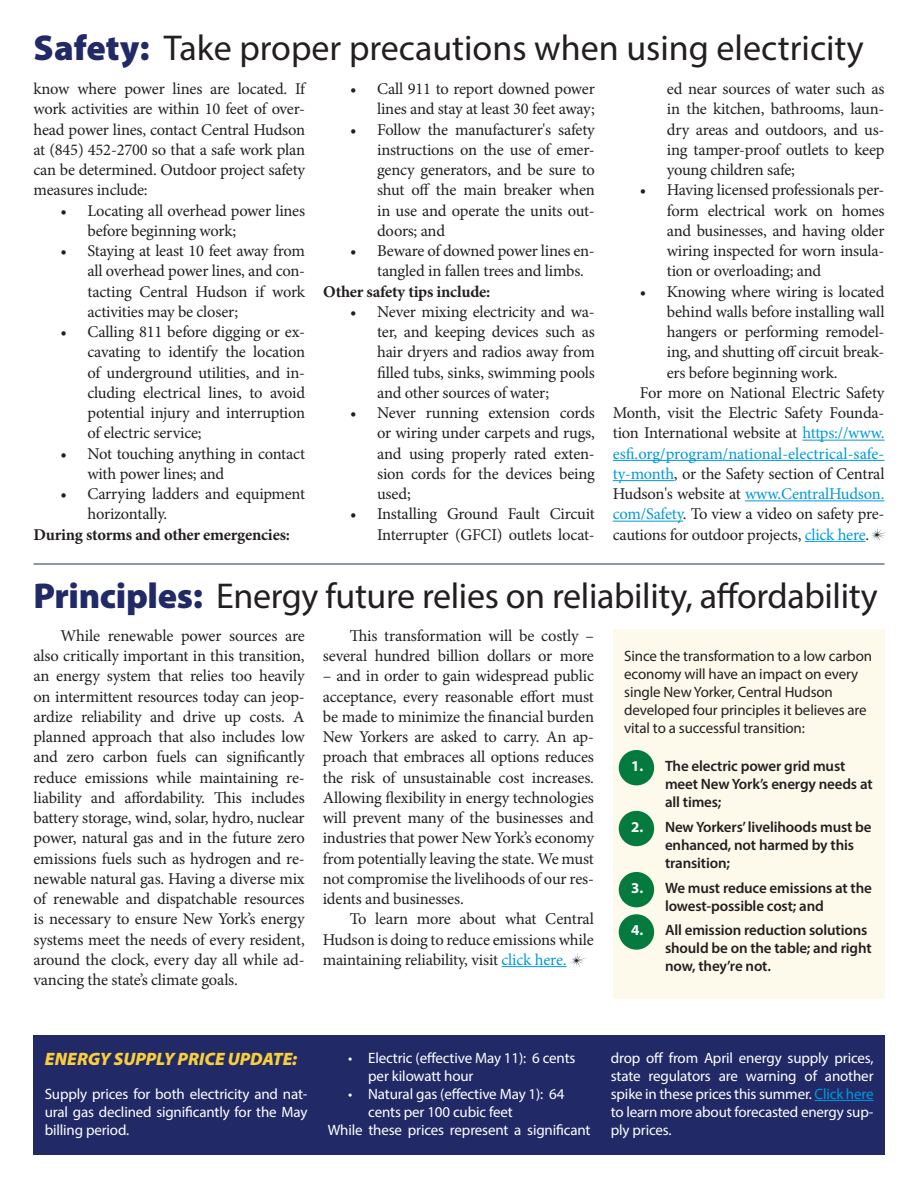
<style>
.page{position:relative;width:918px;height:1188px;background:#fff}
.page>*{position:absolute;margin:0;border:0;box-sizing:border-box;transform-origin:0 0}
.t1{font:36px "Myriad Pro";letter-spacing:-.01em;color:#231f20}
.Breakout_text_with_i{font:italic 900 18px "Myriad Pro";letter-spacing:-.005em;color:#f8ce3c}
.Body_11pt{font:16.5px/20.2px "Minion Pro";letter-spacing:-.015em;color:#231f20;text-align:justify}
.Body_11pt-2{font:700 16.5px "Minion Pro";letter-spacing:-.015em;color:#231f20}
.Body_11pt-3{font:15px/18px "Myriad Pro";letter-spacing:-.01em;color:#fff;text-align:justify}
.t2{font:600 15px/18px "Myriad Pro";letter-spacing:-.01em;color:#231f20}
.Body_11pt-4{font:15px/18px "Myriad Pro";letter-spacing:-.01em;color:#231f20}
.s1{font-weight:900;color:#212a67}
.s2{color:#09d}
.s3{font-weight:700;color:#fff}
</style>
<div class="page">
<div style="left:33px;top:1035px;width:852px;height:120px;background:#212a67"></div>
<div style="left:613px;top:630px;width:272px;height:369px;background:#fdf9eb"></div>
<hr style="left:802px;top:440px;width:83px;height:1px;background:#09d">
<hr style="left:613px;top:460px;width:272px;height:1px;background:#09d">
<hr style="left:613px;top:480px;width:61px;height:1px;background:#09d">
<hr style="left:745px;top:500px;width:140px;height:1px;background:#09d">
<hr style="left:613px;top:521px;width:70px;height:1px;background:#09d">
<hr style="left:805px;top:541px;width:60px;height:1px;background:#09d">
<hr style="left:502px;top:966px;width:65px;height:1px;background:#09d">
<hr style="left:33px;top:564px;width:852px;height:1px;background:#212a67">
<svg style="left:871px;top:528px;width:16px;height:13px"></svg>
<div style="left:619px;top:750px;width:35px;height:35px;background:#047a3f;border-radius:50%"></div>
<div style="left:619px;top:811px;width:35px;height:35px;background:#047a3f;border-radius:50%"></div>
<div style="left:619px;top:872px;width:35px;height:35px;background:#047a3f;border-radius:50%"></div>
<div style="left:619px;top:914px;width:35px;height:36px;background:#047a3f;border-radius:50%"></div>
<hr style="left:815px;top:1100px;width:59px;height:1px;background:#09d">
<svg style="left:571px;top:953px;width:15px;height:14px"></svg>
<p class="t1" style="left:33px;top:26px;width:832px"><span class="s1">Safety:</span> Take proper precautions when using electricity</p>
<p class="Body_11pt" style="left:33px;top:79px;width:273px">know where power lines are located. If work activities are within 10 feet of over&shy;head power lines, contact Central Hudson at (845) 452-2700 so that a safe work plan can be determined. Outdoor project safety measures include:</p>
<p class="Body_11pt" style="left:87px;top:200px;width:219px;text-indent:-27px">• Locating all overhead power lines before beginning work;</p>
<p class="Body_11pt" style="left:87px;top:241px;width:219px;text-indent:-27px">• Staying at least 10 feet away from all overhead power lines, and con&shy;tacting Central Hudson if work activities may be closer;</p>
<p class="Body_11pt" style="left:87px;top:322px;width:219px;text-indent:-27px">• Calling 811 before digging or ex&shy;cavating to identify the location of underground utilities, and in&shy;cluding electrical lines, to avoid potential injury and interruption of electric service;</p>
<p class="Body_11pt" style="left:87px;top:443px;width:219px;text-indent:-27px">• Not touching anything in contact with power lines; and</p>
<p class="Body_11pt" style="left:87px;top:484px;width:219px;text-indent:-27px">• Carrying ladders and equipment horizontally.</p>
<p class="Body_11pt-2" style="left:33px;top:523px;width:258px">During storms and other emergencies:</p>
<p class="Body_11pt" style="left:350px;top:79px;width:246px;text-align:right">• Call 911 to report downed power lines and stay at least 30 feet away;</p>
<p class="Body_11pt" style="left:377px;top:119px;width:219px;text-indent:-27px">• Follow the manufacturer's safety instructions on the use of emer&shy;gency generators, and be sure to shut off the main breaker when in use and operate the units out&shy;doors; and</p>
<p class="Body_11pt" style="left:377px;top:241px;width:219px;text-indent:-27px">• Beware of downed power lines en&shy;tangled in fallen trees and limbs.</p>
<p class="Body_11pt-2" style="left:323px;top:280px;width:169px">Other safety tips include:</p>
<p class="Body_11pt" style="left:377px;top:302px;width:219px;text-indent:-27px">• Never mixing electricity and wa&shy;ter, and keeping devices such as hair dryers and radios away from filled tubs, sinks, swimming pools and other sources of water;</p>
<p class="Body_11pt" style="left:377px;top:403px;width:219px;text-indent:-27px">• Never running extension cords or wiring under carpets and rugs, and using properly rated exten&shy;sion cords for the devices being used;</p>
<p class="Body_11pt" style="left:350px;top:504px;width:246px;text-align:right">• Installing Ground Fault Circuit<br>Interrupter (GFCI) outlets locat-</p>
<p class="Body_11pt" style="left:667px;top:79px;width:219px">ed near sources of water such as in the kitchen, bathrooms, laun&shy;dry areas and outdoors, and us&shy;ing tamper-proof outlets to keep young children safe;</p>
<p class="Body_11pt" style="left:667px;top:180px;width:219px;text-indent:-27px">• Having licensed professionals per&shy;form electrical work on homes and businesses, and having older wiring inspected for worn insula&shy;tion or overloading; and</p>
<p class="Body_11pt" style="left:667px;top:281px;width:219px;text-indent:-27px">• Knowing where wiring is located behind walls before installing wall hangers or performing remodel&shy;ing, and shutting off circuit break&shy;ers before beginning work.</p>
<p class="Body_11pt" style="left:613px;top:383px;width:273px;text-indent:27px">For more on National Electric Safety Month, visit the Electric Safety Founda&shy;tion International website at <span class="s2">https://www. esfi.org/program/national-electrical-safe&shy;ty-month</span>, or the Safety section of Central Hudson's website at <span class="s2">www.CentralHudson. com/Safety</span>. To view a video on safety pre&shy;cautions for outdoor projects, <span class="s2">click here</span>.</p>
<p class="t1" style="left:33px;top:573px;width:846px"><span class="s1">Principles:</span> Energy future relies on reliability, affordability</p>
<p class="Body_11pt-4" style="left:624px;top:646px;width:249px">Since the transformation to a low carbon economy will have an impact on every single New Yorker, Central Hudson developed four principles it believes are vital to a successful transition:</p>
<p class="t2" style="left:665px;top:757px;width:209px;text-indent:-34px"><span class="s3">1.</span> The electric power grid must meet New York’s energy needs at all times;</p>
<p class="t2" style="left:665px;top:817px;width:208px;text-indent:-34px"><span class="s3">2.</span> New Yorkers’ livelihoods must be enhanced, not harmed by this transition;</p>
<p class="t2" style="left:665px;top:878px;width:208px;text-indent:-34px"><span class="s3">3.</span> We must reduce emissions at the lowest-possible cost; and</p>
<p class="t2" style="left:665px;top:921px;width:208px;text-indent:-34px"><span class="s3">4.</span> All emission reduction solutions should be on the table; and right now, they’re not.</p>
<p class="Body_11pt" style="left:33px;top:626px;width:273px;text-indent:27px">While renewable power sources are also critically important in this transition, an energy system that relies too heavily on intermittent resources today can jeop&shy;ardize reliability and drive up costs. A planned approach that also includes low and zero carbon fuels can significantly reduce emissions while maintaining re&shy;liability and affordability. This includes battery storage, wind, solar, hydro, nuclear power, natural gas and in the future zero emissions fuels such as hydrogen and re&shy;newable natural gas. Having a diverse mix of renewable and dispatchable resources is necessary to ensure New York’s energy systems meet the needs of every resident, around the clock, every day all while ad&shy;vancing the state’s climate goals.</p>
<p class="Body_11pt" style="left:323px;top:626px;width:273px;text-align:right">This transformation will be costly – several hundred billion dollars or more</p>
<p class="Body_11pt" style="left:323px;top:666px;width:273px">– and in order to gain widespread public acceptance, every reasonable effort must be made to minimize the financial burden New Yorkers are asked to carry. An ap&shy;proach that embraces all options reduces the risk of unsustainable cost increases.<br>Allowing flexibility in energy technologies will prevent many of the businesses and industries that power New York’s economy from potentially leaving the state. We must not compromise the livelihoods of our res&shy;idents and businesses.</p>
<p class="Body_11pt" style="left:323px;top:909px;width:273px;text-indent:27px">To learn more about what Central Hudson is doing to reduce emissions while maintaining reliability, visit <span class="s2">click here.</span></p>
<p class="Breakout_text_with_i" style="left:45px;top:1047px;width:254px">ENERGY SUPPLY PRICE UPDATE:</p>
<p class="Body_11pt-3" style="left:45px;top:1085px;width:264px">Supply prices for both electricity and nat&shy;ural gas declined significantly for the May billing period.</p>
<p class="Body_11pt-3" style="left:368px;top:1049px;width:209px;text-indent:-20px">• Electric (effective May 11): 6 cents per kilowatt hour</p>
<p class="Body_11pt-3" style="left:368px;top:1085px;width:198px;text-indent:-20px">• Natural gas (effective May 1): 64 cents per 100 cubic feet</p>
<p class="Body_11pt-3" style="left:328px;top:1121px;width:264px">While these prices represent a significant</p>
<p class="Body_11pt-3" style="left:611px;top:1049px;width:264px">drop off from April energy supply prices, state regulators are warning of another spike in these prices this summer. <span class="s2">Click here </span>to learn more about forecasted energy sup&shy;ply prices.</p>
</div>
